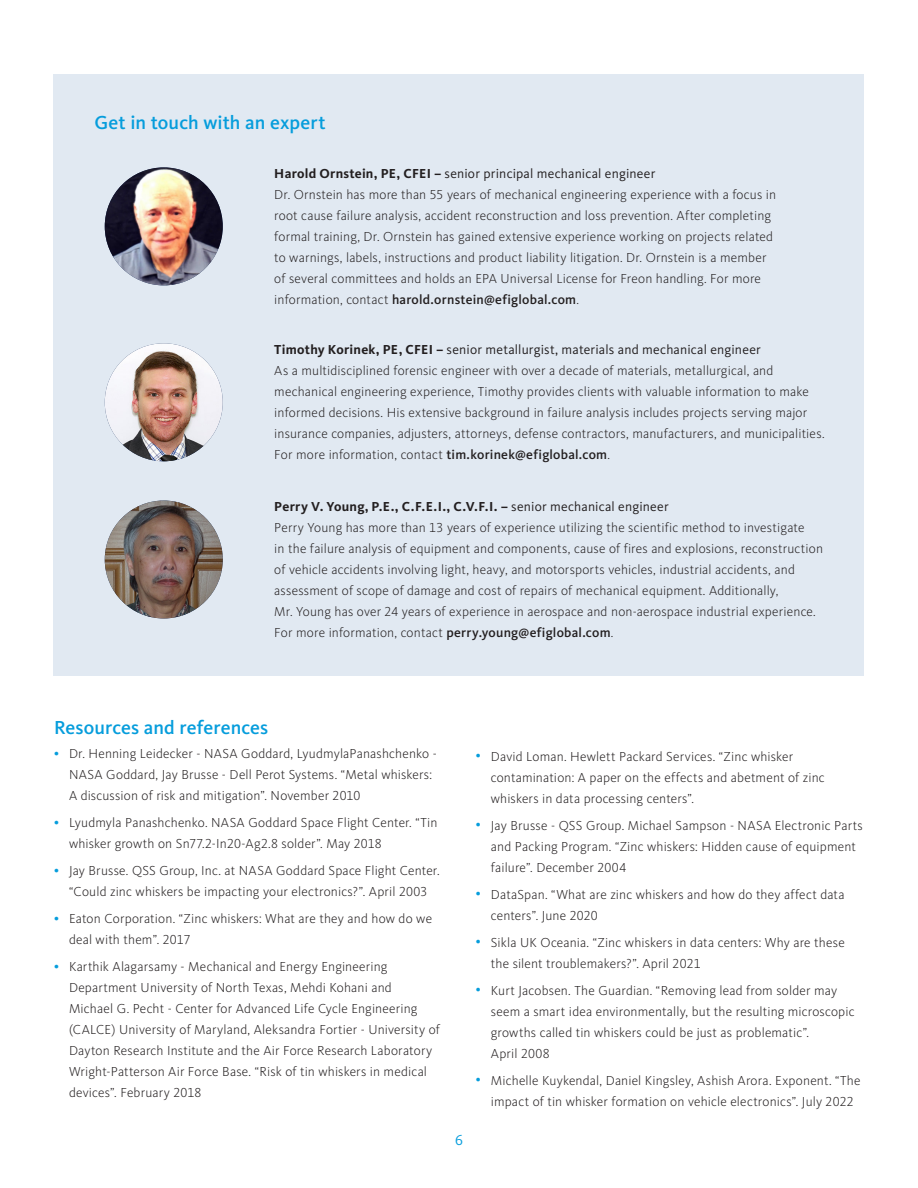
<style>
.page{position:relative;width:918px;height:1188px;background:#fff}
.page>*{position:absolute;margin:0;border:0;box-sizing:border-box;transform-origin:0 0}
.t1{font:500 19.5px "Kievit OT";letter-spacing:.005em;color:#069ddc}
.t2{font:15px "Kievit OT";color:#069ddc}
.Body{font:300 13.5px/21px "Kievit OT";letter-spacing:.01em;color:#231f20}
.t3{font:13.5px "Kievit OT";letter-spacing:.015em;color:#231f20}
.t4{font:700 13.5px "Kievit OT";letter-spacing:.02em;color:#231f20}
.s1{font-weight:700}
.s2{font-weight:500}
.s3{font-weight:400}
.s4{font-weight:500;font-size:12px;color:#069ddc}
</style>
<div class="page">
<div style="left:54px;top:74px;width:810px;height:602px;background:#e1e9f2"></div>
<img style="left:105px;top:343px;width:118px;height:118px;border-radius:59px">
<img style="left:105px;top:501px;width:118px;height:117px;border-radius:59px">
<img style="left:105px;top:167px;width:118px;height:118px;border-radius:59px">
<h2 class="t1" style="left:94px;top:110px;width:233px">Get in touch with an expert</h2>
<h3 class="t3" style="left:274px;top:165px;width:383px"><span class="s1">Harold Ornstein, PE, CFEI –</span> senior principal mechanical engineer</h3>
<p class="Body" style="left:274px;top:184px;width:503px">Dr. Ornstein has more than 55 years of mechanical engineering experience with a focus in root cause failure analysis, accident reconstruction and loss prevention. After completing formal training, Dr. Ornstein has gained extensive experience working on projects related to warnings, labels, instructions and product liability litigation. Dr. Ornstein is a member of several committees and holds an EPA Universal License for Freon handling. For more information, contact <span class="s2">harold.ornstein@efiglobal.com</span>.</p>
<h3 class="t3" style="left:274px;top:341px;width:488px"><span class="s1">Timothy Korinek, PE, CFEI –</span> senior metallurgist, materials and mechanical engineer</h3>
<p class="Body" style="left:274px;top:359px;width:552px">As a multidisciplined forensic engineer with over a decade of materials, metallurgical, and mechanical engineering experience, Timothy provides clients with valuable information to make informed decisions. His extensive background in failure analysis includes projects serving major insurance companies, adjusters, attorneys, defense contractors, manufacturers, and municipalities.<br>For more information, contact <span class="s2">tim.korinek@efiglobal.com</span>.</p>
<h3 class="t4" style="left:274px;top:498px;width:396px">Perry V. Young, P.E., C.F.E.I., C.V.F.I. – <span class="s3">senior mechanical engineer</span></h3>
<p class="Body" style="left:274px;top:517px;width:550px">Perry Young has more than 13 years of experience utilizing the scientific method to investigate<br>in the failure analysis of equipment and components, cause of fires and explosions, reconstruction of vehicle accidents involving light, heavy, and motorsports vehicles, industrial accidents, and assessment of scope of damage and cost of repairs of mechanical equipment. Additionally,<br>Mr. Young has over 24 years of experience in aerospace and non-aerospace industrial experience.<br>For more information, contact <span class="s2">perry.young@efiglobal.com</span>.</p>
<h2 class="t1" style="left:54px;top:716px;width:216px">Resources and references</h2>
<p class="Body" style="left:69px;top:743px;width:369px;text-indent:-15px"><span class="s4">•</span> Dr. Henning Leidecker - NASA Goddard, LyudmylaPanashchenko -<br>NASA Goddard, Jay Brusse - Dell Perot Systems. “Metal whiskers:<br>A discussion of risk and mitigation”. November 2010</p>
<p class="Body" style="left:69px;top:812px;width:370px;text-indent:-15px"><span class="s4">•</span> Lyudmyla Panashchenko. NASA Goddard Space Flight Center. “Tin whisker growth on Sn77.2-In20-Ag2.8 solder”. May 2018</p>
<p class="Body" style="left:54px;top:860px;width:387px;text-align:center"><span class="s4">•</span> Jay Brusse. QSS Group, Inc. at NASA Goddard Space Flight Center. “Could zinc whiskers be impacting your electronics?”. April 2003</p>
<p class="Body" style="left:69px;top:908px;width:365px;text-indent:-15px"><span class="s4">•</span> Eaton Corporation. “Zinc whiskers: What are they and how do we deal with them”. 2017</p>
<p class="Body" style="left:69px;top:956px;width:372px;text-indent:-15px"><span class="s4">•</span> Karthik Alagarsamy - Mechanical and Energy Engineering Department University of North Texas, Mehdi Kohani and<br>Michael G. Pecht - Center for Advanced Life Cycle Engineering (CALCE) University of Maryland, Aleksandra Fortier - University of Dayton Research Institute and the Air Force Research Laboratory Wright-Patterson Air Force Base. “Risk of tin whiskers in medical devices”. February 2018</p>
<p class="t2" style="left:455px;top:1131px;width:9px">6</p>
<p class="Body" style="left:491px;top:745px;width:335px;text-indent:-15px"><span class="s4">•</span> David Loman. Hewlett Packard Services. “Zinc whisker contamination: A paper on the effects and abetment of zinc whiskers in data processing centers”.</p>
<p class="Body" style="left:491px;top:814px;width:374px;text-indent:-15px"><span class="s4">•</span> Jay Brusse - QSS Group. Michael Sampson - NASA Electronic Parts and Packing Program. “Zinc whiskers: Hidden cause of equipment failure”. December 2004</p>
<p class="Body" style="left:491px;top:883px;width:355px;text-indent:-15px"><span class="s4">•</span> DataSpan. “What are zinc whiskers and how do they affect data centers”. June 2020</p>
<p class="Body" style="left:491px;top:931px;width:355px;text-indent:-15px"><span class="s4">•</span> Sikla UK Oceania. “Zinc whiskers in data centers: Why are these the silent troublemakers?”. April 2021</p>
<p class="Body" style="left:491px;top:979px;width:365px;text-indent:-15px"><span class="s4">•</span> Kurt Jacobsen. The Guardian. “Removing lead from solder may seem a smart idea environmentally, but the resulting microscopic growths called tin whiskers could be just as problematic”.<br>April 2008</p>
<p class="Body" style="left:491px;top:1069px;width:371px;text-indent:-15px"><span class="s4">•</span> Michelle Kuykendal, Daniel Kingsley, Ashish Arora. Exponent. “The impact of tin whisker formation on vehicle electronics”. July 2022</p>
</div>
